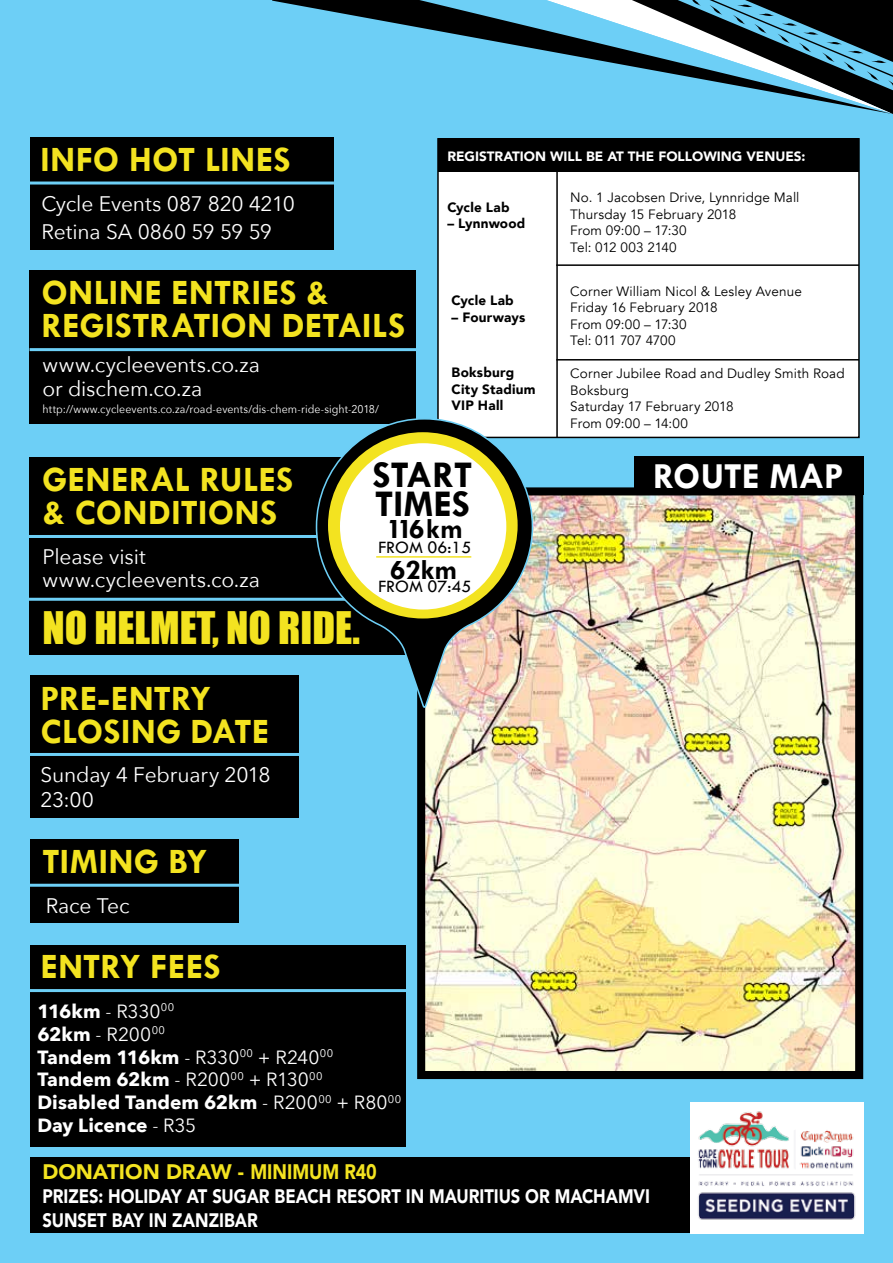
<style>
.page{position:relative;width:893px;height:1263px;background:#6dcff6}
.page>*{position:absolute;margin:0;border:0;box-sizing:border-box;transform-origin:0 0}
.t1{font:41.25px "Impact";color:#f3e320}
.t2{font:700 38.1px/29.1px "Tw Cen";color:#000}
.t3{font:700 37.05px "Tw Cen";color:#fff}
.t4{font:700 36px/33px "Tw Cen";letter-spacing:.01em;color:#f3e320}
.t5{font:700 28.8px "Tw Cen";color:#000}
.t6{font:21px/23.4px "Avenir Next";letter-spacing:-.005em;color:#fff}
.t7{font:900 21px "Avenir";color:#f3e320}
.t8{font:900 19.5px/24px "Avenir";color:#fff;scale:.85 1}
.t9{font:700 19.05px/23px "Avenir Next";color:#fff}
.t10{font:18px/39px "Tw Cen";color:#000}
.t11{font:13.5px/16.5px "Avenir";letter-spacing:.01em;color:#000}
.t12{font:900 13.5px/16.5px "Avenir";letter-spacing:.015em;color:#000}
.t13{font:900 13.5px "Avenir";color:#fff}
.t14{font:11.25px "Avenir Next";letter-spacing:.005em;color:#fff;scale:.94 1}
.s1{font-weight:400}
</style>
<div class="page">
<div style="left:438px;top:139px;width:421px;height:298px;background:#fff"></div>
<div style="left:437px;top:138px;width:423px;height:300px;border:2px solid #000"></div>
<div style="left:438px;top:138px;width:421px;height:34px;background:#000"></div>
<hr style="left:556px;top:168px;width:2px;height:269px;background:#000">
<hr style="left:556px;top:264px;width:303px;height:2px;background:#000">
<hr style="left:556px;top:359px;width:303px;height:1px;background:#000">
<img style="left:426px;top:496px;width:428px;height:574px">
<div style="left:417px;top:487px;width:446px;height:592px;border:8px solid #000"></div>
<div style="left:634px;top:457px;width:229px;height:38px;background:#000"></div>
<div style="left:30px;top:1157px;width:833px;height:76px;background:#000"></div>
<div style="left:690px;top:1102px;width:173px;height:131px;background:#fff"></div>
<img style="left:698px;top:1111px;width:158px;height:109px">
<svg style="left:272px;top:0;width:274px;height:51px"></svg>
<div style="left:30px;top:270px;width:386px;height:154px;background:#000"></div>
<hr style="left:30px;top:348px;width:386px;height:3px;background:#6dcff6">
<div style="left:30px;top:137px;width:304px;height:112px;background:#000"></div>
<hr style="left:30px;top:182px;width:304px;height:3px;background:#6dcff6">
<div style="left:30px;top:457px;width:397px;height:198px;background:#000"></div>
<hr style="left:28px;top:535px;width:387px;height:3px;background:#6dcff6">
<hr style="left:28px;top:598px;width:387px;height:3px;background:#6dcff6">
<svg style="left:315px;top:417px;width:219px;height:293px"></svg>
<div style="left:328px;top:432px;width:190px;height:186px;background:#f3e320;border-radius:50%"></div>
<div style="left:340px;top:443px;width:166px;height:166px;background:#fff;border-radius:50%"></div>
<hr style="left:376px;top:556px;width:95px;height:2px;background:#f3e320">
<div style="left:30px;top:676px;width:268px;height:142px;background:#000"></div>
<hr style="left:28px;top:753px;width:271px;height:3px;background:#6dcff6">
<div style="left:30px;top:839px;width:209px;height:84px;background:#000"></div>
<hr style="left:28px;top:884px;width:212px;height:3px;background:#6dcff6">
<div style="left:30px;top:945px;width:376px;height:201px;background:#000"></div>
<hr style="left:28px;top:989px;width:380px;height:3px;background:#6dcff6">
<svg style="left:546px;top:0;width:347px;height:114px"></svg>
<h3 class="t4" style="left:40px;top:142px;width:252px">INFO HOT LINES</h3>
<h3 class="t6" style="left:41px;top:188px;width:255px;line-height:28.2px">Cycle Events 087 820 4210<br>Retina SA 0860 59 59 59</h3>
<h3 class="t4" style="left:41px;top:275px;width:365px">ONLINE ENTRIES &amp;<br>REGISTRATION DETAILS</h3>
<h3 class="t6" style="left:43px;top:352px;width:219px">www.cycleevents.co.za or dischem.co.za</h3>
<p class="t14" style="left:43px;top:400px;width:360px">http://www.cycleevents.co.za/road-events/dis-chem-ride-sight-2018/</p>
<p class="t13" style="left:447px;top:145px;width:360px">REGISTRATION WILL BE AT THE FOLLOWING VENUES:</p>
<p class="t12" style="left:447px;top:198px;width:64px">Cycle Lab</p>
<p class="t12" style="left:447px;top:215px;width:79px">– Lynnwood</p>
<p class="t12" style="left:452px;top:292px;width:64px">Cycle Lab</p>
<p class="t12" style="left:452px;top:309px;width:75px">– Fourways</p>
<p class="t12" style="left:452px;top:364px;width:85px">Boksburg<br>City Stadium<br>VIP Hall</p>
<p class="t11" style="left:570px;top:190px;width:231px">No. 1 Jacobsen Drive, Lynnridge Mall<br>Thursday 15 February 2018<br>From 09:00 – 17:30<br>Tel: 012 003 2140</p>
<p class="t11" style="left:570px;top:283px;width:233px">Corner William Nicol &amp; Lesley Avenue<br>Friday 16 February 2018<br>From 09:00 – 17:30<br>Tel: 011 707 4700</p>
<p class="t11" style="left:570px;top:365px;width:276px">Corner Jubilee Road and Dudley Smith Road<br>Boksburg<br>Saturday 17 February 2018<br>From 09:00 – 14:00</p>
<h3 class="t4" style="left:43px;top:462px;width:252px">GENERAL RULES &amp; CONDITIONS</h3>
<h3 class="t6" style="left:43px;top:544px;width:219px">Please visit www.cycleevents.co.za</h3>
<h1 class="t1" style="left:43px;top:596px;width:319px">NO HELMET, NO RIDE.</h1>
<h2 class="t2" style="left:373px;top:459px;width:101px">START<br>TIMES</h2>
<h3 class="t5" style="left:387px;top:512px;width:78px">116km</h3>
<h3 class="t10" style="left:378px;top:528px;width:94px">FROM 06:15<br>FROM 07:45</h3>
<h3 class="t5" style="left:390px;top:552px;width:69px">62km</h3>
<h3 class="t4" style="left:40px;top:681px;width:230px">PRE-ENTRY<br>CLOSING DATE</h3>
<h3 class="t6" style="left:40px;top:761px;width:232px;line-height:25.2px">Sunday 4 February 2018<br>23:00</h3>
<h3 class="t4" style="left:43px;top:844px;width:166px">TIMING BY</h3>
<h3 class="t6" style="left:46px;top:893px;width:85px">Race Tec</h3>
<h3 class="t4" style="left:40px;top:949px;width:182px">ENTRY FEES</h3>
<h3 class="t9" style="left:37px;top:999px;width:365px">116km <span class="s1">- R330</span><sup>00<br></sup>62km <span class="s1">- R200</span><sup>00<br></sup>Tandem 116km <span class="s1">- R330</span><sup>00</sup> <span class="s1">+ R240</span><sup>00<br></sup>Tandem 62km <span class="s1">- R200</span><sup>00</sup> <span class="s1">+ R130</span><sup>00<br></sup>Disabled Tandem 62km <span class="s1">- R200</span><sup>00</sup> <span class="s1">+ R80</span><sup>00<br></sup>Day Licence <span class="s1">- R35</span></h3>
<h3 class="t3" style="left:653px;top:454px;width:192px">ROUTE MAP</h3>
<h3 class="t7" style="left:43px;top:1153px;width:336px">DONATION DRAW - MINIMUM R40</h3>
<h3 class="t8" style="left:43px;top:1183px;width:716px">PRIZES: HOLIDAY AT SUGAR BEACH RESORT IN MAURITIUS OR MACHAMVI<br>SUNSET BAY IN ZANZIBAR</h3>
</div>
